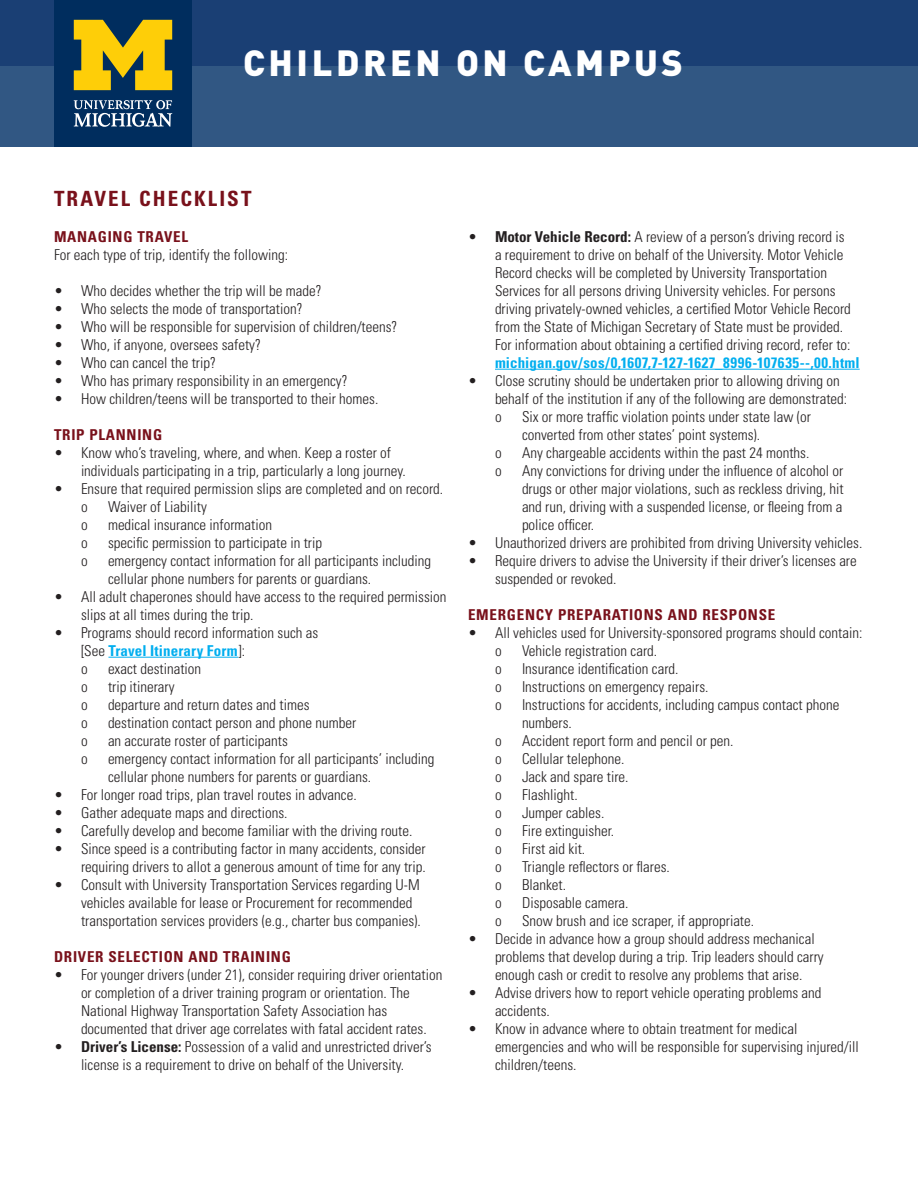
<style>
.page{position:relative;width:918px;height:1188px;background:#fff}
.page>*{position:absolute;margin:0;border:0;box-sizing:border-box;transform-origin:0 0}
.t1{font:900 36px "DIN";letter-spacing:.1em;color:#fff}
.t2{font:700 condensed 21px "Univers";letter-spacing:.1em;color:#79111b}
.Bullets{font:300 condensed 15px/18px "Univers";color:#231f20}
.Sub_Bullets{font:300 condensed 15px/18px "Univers";color:#231f20}
.Section_Head{font:700 condensed 15px "Univers";letter-spacing:.05em;color:#79111b}
.s1{font-weight:700;color:#00aeef}
.s2{font-weight:700}
</style>
<div class="page">
<div style="left:0;top:0;width:918px;height:67px;background:#1a3f74"></div>
<div style="left:0;top:67px;width:918px;height:80px;background:#315783"></div>
<hr style="left:108px;top:657px;width:130px;height:1px;background:#00aeef">
<hr style="left:495px;top:369px;width:365px;height:1px;background:#00aeef">
<div style="left:54px;top:0;width:138px;height:147px;background:#002d5e"></div>
<svg style="left:74px;top:20px;width:98px;height:70px"></svg>
<svg style="left:74px;top:100px;width:98px;height:27px"></svg>
<p class="t1" style="left:243px;top:39px;width:441px">CHILDREN ON CAMPUS</p>
<p class="t2" style="left:54px;top:185px;width:199px">TRAVEL CHECKLIST</p>
<p class="Section_Head" style="left:54px;top:227px;width:136px">MANAGING TRAVEL</p>
<p class="Bullets" style="left:54px;top:245px;width:236px">For each type of trip, identify the following:</p>
<p class="Bullets" style="left:54px;top:281px;width:269px">• Who decides whether the trip will be made?</p>
<p class="Bullets" style="left:54px;top:299px;width:250px">• Who selects the mode of transportation?</p>
<p class="Bullets" style="left:54px;top:317px;width:345px">• Who will be responsible for supervision of children/teens?</p>
<p class="Bullets" style="left:54px;top:335px;width:208px">• Who, if anyone, oversees safety?</p>
<p class="Bullets" style="left:54px;top:353px;width:163px">• Who can cancel the trip?</p>
<p class="Bullets" style="left:54px;top:371px;width:295px">• Who has primary responsibility in an emergency?</p>
<p class="Bullets" style="left:54px;top:389px;width:326px">• How children/teens will be transported to their homes.</p>
<p class="Section_Head" style="left:54px;top:425px;width:110px">TRIP PLANNING</p>
<p class="Bullets" style="left:81px;top:443px;width:326px;text-indent:-27px">• Know who’s traveling, where, and when. Keep a roster of individuals participating in a trip, particularly a long journey.</p>
<p class="Bullets" style="left:54px;top:479px;width:391px">• Ensure that required permission slips are completed and on record.</p>
<p class="Sub_Bullets" style="left:81px;top:497px;width:8px">o</p>
<p class="Sub_Bullets" style="left:108px;top:497px;width:100px">Waiver of Liability</p>
<p class="Sub_Bullets" style="left:81px;top:515px;width:8px">o</p>
<p class="Sub_Bullets" style="left:108px;top:515px;width:166px">medical insurance information</p>
<p class="Sub_Bullets" style="left:81px;top:533px;width:8px">o</p>
<p class="Sub_Bullets" style="left:108px;top:533px;width:216px">specific permission to participate in trip</p>
<p class="Sub_Bullets" style="left:81px;top:551px;width:8px">o</p>
<p class="Sub_Bullets" style="left:108px;top:551px;width:325px">emergency contact information for all participants including cellular phone numbers for parents or guardians.</p>
<p class="Bullets" style="left:81px;top:587px;width:367px;text-indent:-27px">• All adult chaperones should have access to the required permission slips at all times during the trip.</p>
<p class="Bullets" style="left:81px;top:623px;width:239px;text-indent:-27px">• Programs should record information such as [See <span class="s1">Travel Itinerary Form</span>]:</p>
<p class="Sub_Bullets" style="left:81px;top:659px;width:8px">o</p>
<p class="Sub_Bullets" style="left:108px;top:659px;width:95px">exact destination</p>
<p class="Sub_Bullets" style="left:81px;top:677px;width:8px">o</p>
<p class="Sub_Bullets" style="left:108px;top:677px;width:68px">trip itinerary</p>
<p class="Sub_Bullets" style="left:81px;top:695px;width:8px">o</p>
<p class="Sub_Bullets" style="left:108px;top:695px;width:203px">departure and return dates and times</p>
<p class="Sub_Bullets" style="left:81px;top:713px;width:8px">o</p>
<p class="Sub_Bullets" style="left:108px;top:713px;width:250px">destination contact person and phone number</p>
<p class="Sub_Bullets" style="left:81px;top:731px;width:8px">o</p>
<p class="Sub_Bullets" style="left:108px;top:731px;width:181px">an accurate roster of participants</p>
<p class="Sub_Bullets" style="left:81px;top:749px;width:8px">o</p>
<p class="Sub_Bullets" style="left:108px;top:749px;width:328px">emergency contact information for all participants’ including cellular phone numbers for parents or guardians.</p>
<p class="Bullets" style="left:54px;top:785px;width:304px">• For longer road trips, plan travel routes in advance.</p>
<p class="Bullets" style="left:54px;top:803px;width:235px">• Gather adequate maps and directions.</p>
<p class="Bullets" style="left:54px;top:821px;width:360px">• Carefully develop and become familiar with the driving route.</p>
<p class="Bullets" style="left:54px;top:839px;width:373px;text-align:right">• Since speed is a contributing factor in many accidents, consider requiring drivers to allot a generous amount of time for any trip.</p>
<p class="Bullets" style="left:81px;top:875px;width:341px;text-indent:-27px">• Consult with University Transportation Services regarding U-M vehicles available for lease or Procurement for recommended transportation services providers (e.g., charter bus companies).</p>
<p class="Section_Head" style="left:54px;top:947px;width:238px">DRIVER SELECTION AND TRAINING</p>
<p class="Bullets" style="left:81px;top:965px;width:363px;text-indent:-27px">• For younger drivers (under 21), consider requiring driver orientation or completion of a driver training program or orientation. The National Highway Transportation Safety Association has documented that driver age correlates with fatal accident rates.</p>
<p class="Bullets" style="left:54px;top:1037px;width:379px;text-align:center">• <span class="s2">Driver’s License:</span> Possession of a valid and unrestricted driver’s license is a requirement to drive on behalf of the University.</p>
<p class="Bullets" style="left:495px;top:227px;width:366px;text-indent:-27px">• <span class="s2">Motor Vehicle Record:</span> A review of a person’s driving record is<br>a requirement to drive on behalf of the University. Motor Vehicle Record checks will be completed by University Transportation Services for all persons driving University vehicles. For persons driving privately-owned vehicles, a certified Motor Vehicle Record from the State of Michigan Secretary of State must be provided.<br>For information about obtaining a certified driving record, refer to: <span class="s1">michigan.gov/sos/0,1607,7-127-1627_8996-107635--,00.html</span></p>
<p class="Bullets" style="left:495px;top:371px;width:354px;text-indent:-27px">• Close scrutiny should be undertaken prior to allowing driving on behalf of the institution if any of the following are demonstrated:</p>
<p class="Sub_Bullets" style="left:495px;top:407px;width:8px">o</p>
<p class="Sub_Bullets" style="left:522px;top:407px;width:291px">Six or more traffic violation points under state law (or converted from other states’ point systems).</p>
<p class="Sub_Bullets" style="left:495px;top:443px;width:8px">o</p>
<p class="Sub_Bullets" style="left:522px;top:443px;width:289px">Any chargeable accidents within the past 24 months.</p>
<p class="Sub_Bullets" style="left:495px;top:461px;width:8px">o</p>
<p class="Sub_Bullets" style="left:522px;top:461px;width:323px;text-align:justify">Any convictions for driving under the influence of alcohol or drugs or other major violations, such as reckless driving, hit and run, driving with a suspended license, or fleeing from a police officer.</p>
<p class="Bullets" style="left:468px;top:533px;width:396px">• Unauthorized drivers are prohibited from driving University vehicles.</p>
<p class="Bullets" style="left:495px;top:551px;width:363px;text-indent:-27px">• Require drivers to advise the University if their driver’s licenses are suspended or revoked.</p>
<p class="Section_Head" style="left:468px;top:605px;width:309px">EMERGENCY PREPARATIONS AND RESPONSE</p>
<p class="Bullets" style="left:468px;top:623px;width:396px">• All vehicles used for University-sponsored programs should contain:</p>
<p class="Sub_Bullets" style="left:495px;top:641px;width:8px">o</p>
<p class="Sub_Bullets" style="left:522px;top:641px;width:137px">Vehicle registration card.</p>
<p class="Sub_Bullets" style="left:495px;top:659px;width:8px">o</p>
<p class="Sub_Bullets" style="left:522px;top:659px;width:158px">Insurance identification card.</p>
<p class="Sub_Bullets" style="left:495px;top:677px;width:8px">o</p>
<p class="Sub_Bullets" style="left:522px;top:677px;width:188px">Instructions on emergency repairs.</p>
<p class="Sub_Bullets" style="left:495px;top:695px;width:8px">o</p>
<p class="Sub_Bullets" style="left:522px;top:695px;width:319px">Instructions for accidents, including campus contact phone numbers.</p>
<p class="Sub_Bullets" style="left:495px;top:731px;width:8px">o</p>
<p class="Sub_Bullets" style="left:522px;top:731px;width:213px">Accident report form and pencil or pen.</p>
<p class="Sub_Bullets" style="left:495px;top:749px;width:8px">o</p>
<p class="Sub_Bullets" style="left:522px;top:749px;width:104px">Cellular telephone.</p>
<p class="Sub_Bullets" style="left:495px;top:767px;width:8px">o</p>
<p class="Sub_Bullets" style="left:522px;top:767px;width:108px">Jack and spare tire.</p>
<p class="Sub_Bullets" style="left:495px;top:785px;width:8px">o</p>
<p class="Sub_Bullets" style="left:522px;top:785px;width:57px">Flashlight.</p>
<p class="Sub_Bullets" style="left:495px;top:803px;width:8px">o</p>
<p class="Sub_Bullets" style="left:522px;top:803px;width:84px">Jumper cables.</p>
<p class="Sub_Bullets" style="left:495px;top:821px;width:8px">o</p>
<p class="Sub_Bullets" style="left:522px;top:821px;width:94px">Fire extinguisher.</p>
<p class="Sub_Bullets" style="left:495px;top:839px;width:8px">o</p>
<p class="Sub_Bullets" style="left:522px;top:839px;width:65px">First aid kit.</p>
<p class="Sub_Bullets" style="left:495px;top:857px;width:8px">o</p>
<p class="Sub_Bullets" style="left:522px;top:857px;width:149px">Triangle reflectors or flares.</p>
<p class="Sub_Bullets" style="left:495px;top:875px;width:8px">o</p>
<p class="Sub_Bullets" style="left:522px;top:875px;width:46px">Blanket.</p>
<p class="Sub_Bullets" style="left:495px;top:893px;width:8px">o</p>
<p class="Sub_Bullets" style="left:522px;top:893px;width:108px">Disposable camera.</p>
<p class="Sub_Bullets" style="left:495px;top:911px;width:8px">o</p>
<p class="Sub_Bullets" style="left:522px;top:911px;width:234px">Snow brush and ice scraper, if appropriate.</p>
<p class="Bullets" style="left:495px;top:929px;width:330px;text-indent:-27px">• Decide in advance how a group should address mechanical problems that develop during a trip. Trip leaders should carry enough cash or credit to resolve any problems that arise.</p>
<p class="Bullets" style="left:495px;top:983px;width:328px;text-indent:-27px">• Advise drivers how to report vehicle operating problems and accidents.</p>
<p class="Bullets" style="left:495px;top:1019px;width:365px;text-indent:-27px">• Know in advance where to obtain treatment for medical emergencies and who will be responsible for supervising injured/ill children/teens.</p>
</div>
